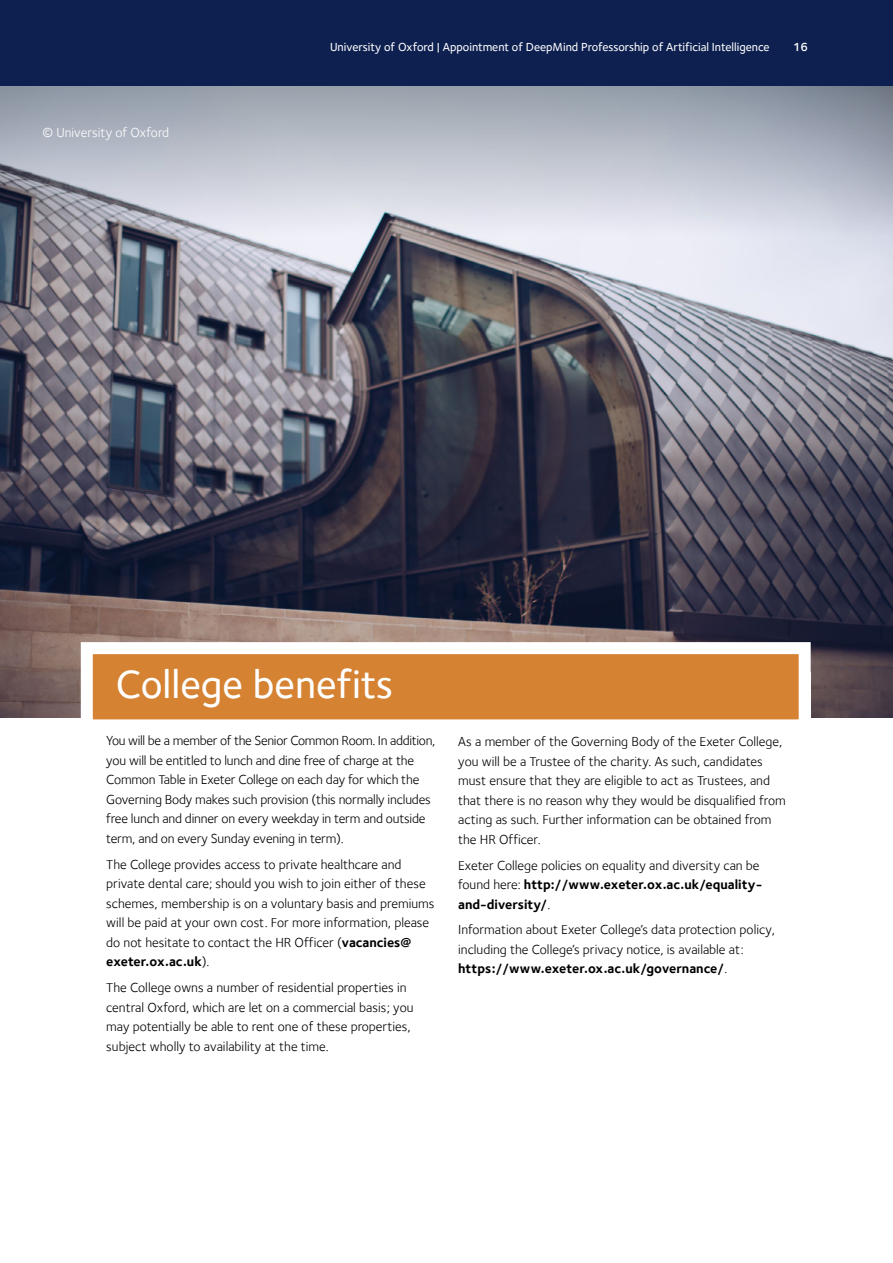
<style>
.page{position:relative;width:893px;height:1263px;background:#fff}
.page>*{position:absolute;margin:0;border:0;box-sizing:border-box;transform-origin:0 0}
.t1{font:500 40.5px "Foundry Sterling";color:#fff}
.t2{font:13.5px/19.5px "Foundry Sterling";color:#000}
.t3{font:13.5px "Foundry Sterling";color:#fff}
.t4{font:500 12px "Foundry Sterling";color:#fff}
.t5{font:600 12px "Foundry Sterling";color:#fff}
.s1{font-weight:700}
</style>
<div class="page">
<img style="left:0;top:85px;width:893px;height:633px">
<svg style="left:0;top:86px;width:893px;height:149px;background:#b5bac5"></svg>
<svg style="left:75px;top:636px;width:742px;height:84px"></svg>
<div style="left:0;top:0;width:893px;height:85px;background:#0e2050"></div>
<p class="t3" style="left:43px;top:125px;width:128px">© University of Oxford</p>
<p class="t4" style="left:330px;top:40px;width:441px">University of Oxford | Appointment of DeepMind Professorship of Artificial Intelligence</p>
<p class="t5" style="left:793px;top:40px;width:16px">16</p>
<h1 class="t1" style="left:116px;top:661px;width:278px">College benefits</h1>
<p class="t2" style="left:106px;top:731px;width:331px">You will be a member of the Senior Common Room. In addition, you will be entitled to lunch and dine free of charge at the Common Table in Exeter College on each day for which the Governing Body makes such provision (this normally includes free lunch and dinner on every weekday in term and outside term, and on every Sunday evening in term).</p>
<p class="t2" style="left:106px;top:854px;width:330px">The College provides access to private healthcare and private dental care; should you wish to join either of these schemes, membership is on a voluntary basis and premiums will be paid at your own cost. For more information, please do not hesitate to contact the HR Officer (<span class="s1">vacancies@ exeter.ox.ac.uk</span>).</p>
<p class="t2" style="left:106px;top:978px;width:309px">The College owns a number of residential properties in central Oxford, which are let on a commercial basis; you may potentially be able to rent one of these properties, subject wholly to availability at the time.</p>
<p class="t2" style="left:458px;top:732px;width:329px">As a member of the Governing Body of the Exeter College, you will be a Trustee of the charity. As such, candidates must ensure that they are eligible to act as Trustees, and that there is no reason why they would be disqualified from acting as such. Further information can be obtained from the HR Officer.</p>
<p class="t2" style="left:458px;top:855px;width:306px">Exeter College policies on equality and diversity can be found here: <span class="s1">http://www.exeter.ox.ac.uk/equality&shy;and-diversity/</span>.</p>
<p class="t2" style="left:458px;top:920px;width:318px">Information about Exeter College’s data protection policy, including the College’s privacy notice, is available at: <span class="s1">https://www.exeter.ox.ac.uk/governance/</span>.</p>
</div>
